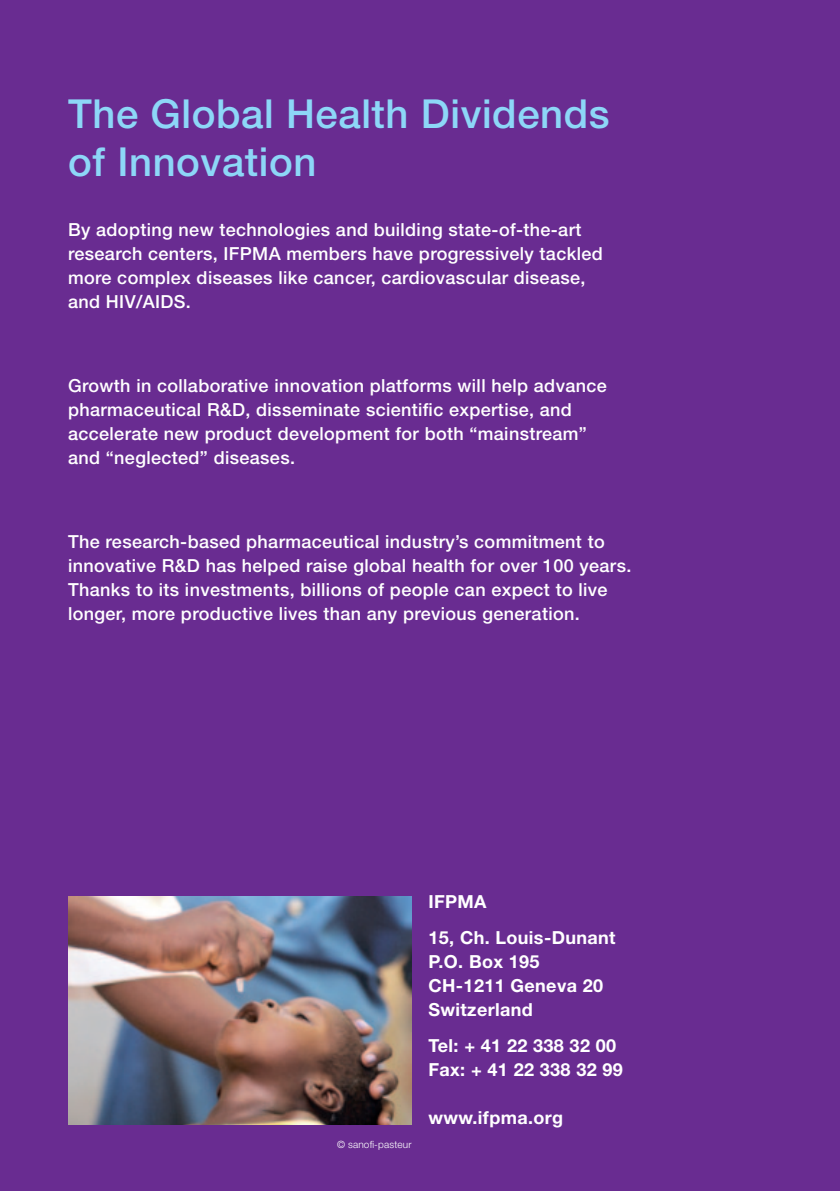
<style>
.page{position:relative;width:840px;height:1191px;background:#fff}
.page>*{position:absolute;margin:0;border:0;box-sizing:border-box;transform-origin:0 0}
.t1{font:500 40px/48px "Helvetica Neue LT Pro";letter-spacing:.015em;color:#8dd7f7}
.t2{font:500 18px/24px "Helvetica Neue LT Pro";letter-spacing:.02em;color:#fff}
.t3{font:700 18px/24px "Helvetica Neue";letter-spacing:.02em;color:#fff}
.t4{font:300 10px "Helvetica Neue LT Pro";letter-spacing:.015em;color:#fff}
</style>
<div class="page">
<div style="left:0;top:0;width:839px;height:1191px;background:#692c91"></div>
<img style="left:68px;top:896px;width:343px;height:228px">
<h1 class="t1" style="left:68px;top:89px;width:542px">The Global Health Dividends of Innovation</h1>
<p class="t2" style="left:68px;top:217px;width:536px">By adopting new technologies and building state-of-the-art research centers, IFPMA members have progressively tackled more complex diseases like cancer, cardiovascular disease, and HIV/AIDS.</p>
<p class="t2" style="left:68px;top:373px;width:540px">Growth in collaborative innovation platforms will help advance pharmaceutical R&amp;D, disseminate scientific expertise, and accelerate new product development for both “mainstream” and “neglected” diseases.</p>
<p class="t2" style="left:68px;top:529px;width:564px">The research-based pharmaceutical industry’s commitment to innovative R&amp;D has helped raise global health for over 100 years.<br>Thanks to its investments, billions of people can expect to live longer, more productive lives than any previous generation.</p>
<p class="t4" style="left:337px;top:1138px;width:76px">© sanofi-pasteur</p>
<p class="t3" style="left:428px;top:883px;width:188px;line-height:36px">IFPMA<br>15, Ch. Louis-Dunant</p>
<p class="t3" style="left:428px;top:949px;width:176px">P.O. Box 195<br>CH-1211 Geneva 20<br>Switzerland</p>
<p class="t3" style="left:428px;top:1033px;width:196px">Tel: + 41 22 338 32 00<br>Fax: + 41 22 338 32 99</p>
<p class="t3" style="left:428px;top:1105px;width:136px">www.ifpma.org</p>
</div>
